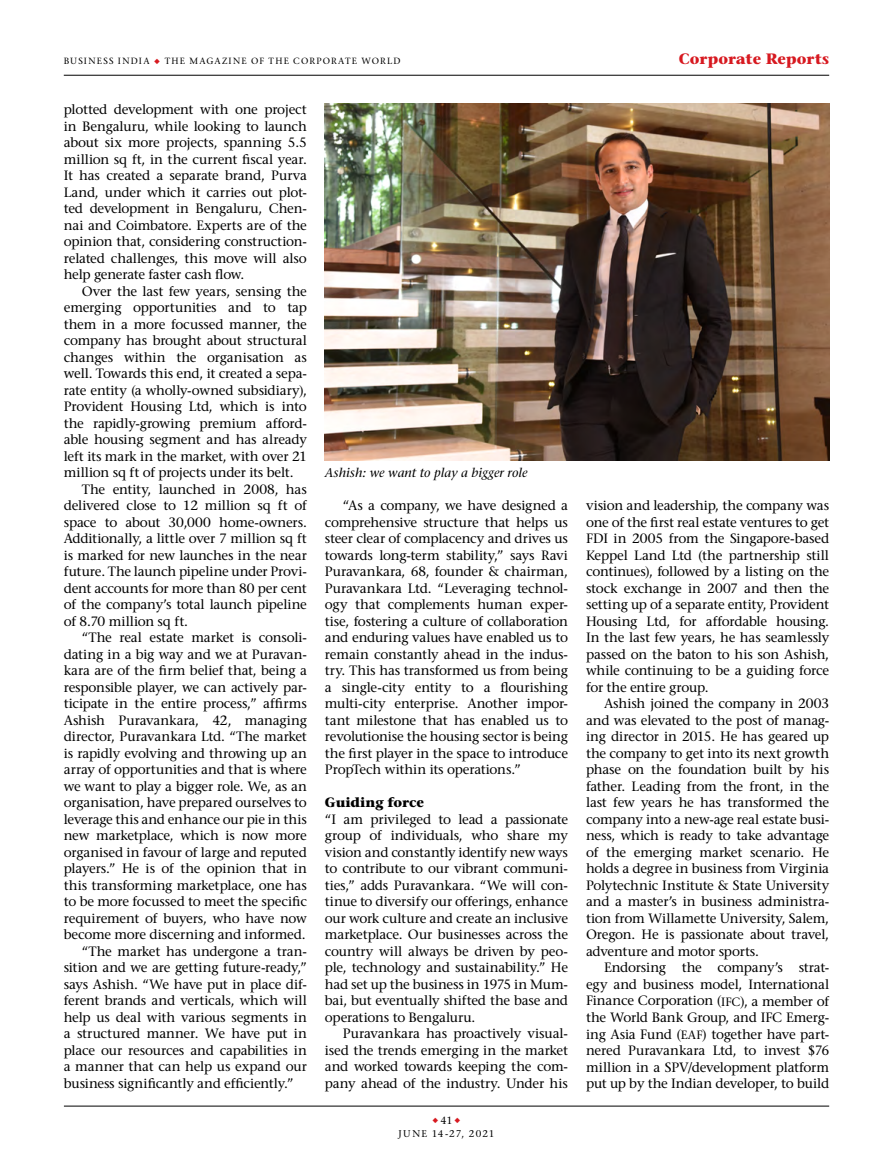
<style>
.page{position:relative;width:893px;height:1170px;background:#fff}
.page>*{position:absolute;margin:0;border:0;box-sizing:border-box;transform-origin:0 0}
.t1{font:700 15px "Stone Serif Std";letter-spacing:.005em;color:#d71920}
.t2{font:500 13.5px/16.5px "Stone Serif Std";letter-spacing:-.015em;color:#000;text-align:justify}
.t3{font:700 13.5px "Stone Serif Std";letter-spacing:-.015em;color:#000}
.t4{font:italic 500 12.75px "Stone Serif Std";color:#000}
.t5{font:500 10.5px "Stone Serif Std";color:#000}
.t6{font:500 9.75px "Stone Serif Std";letter-spacing:.125em;color:#000}
.t7{font:500 9px "Stone Serif Std";letter-spacing:.135em;color:#000}
.s1{color:#d71920}
.s2{font-size:12px}
</style>
<div class="page">
<hr style="left:64px;top:75px;width:765px;height:1px;background:#000">
<hr style="left:64px;top:1105px;width:765px;height:1px;background:#000">
<img style="left:325px;top:103px;width:504px;height:357px">
<p class="t7" style="left:64px;top:55px;width:338px">Business India <span class="s1">◆</span> the magazine of the corporate world</p>
<p class="t1" style="left:679px;top:49px;width:152px">Corporate Reports</p>
<p class="t2" style="left:64px;top:101px;width:245px">plotted development with one project in Bengaluru, while looking to launch about six more projects, spanning 5.5 million sq ft, in the current fiscal year.<br>It has created a separate brand, Purva Land, under which it carries out plot&shy;ted development in Bengaluru, Chen&shy;nai and Coimbatore. Experts are of the opinion that, considering construction&shy;related challenges, this move will also help generate faster cash flow.</p>
<p class="t2" style="left:82px;top:283px;width:227px">Over the last few years, sensing the</p>
<p class="t2" style="left:64px;top:299px;width:245px">emerging opportunities and to tap</p>
<p class="t2" style="left:64px;top:316px;width:245px">them in a more focussed manner, the</p>
<p class="t2" style="left:64px;top:332px;width:245px">company has brought about structural</p>
<p class="t2" style="left:64px;top:349px;width:245px">changes within the organisation as</p>
<p class="t2" style="left:64px;top:365px;width:245px">well. Towards this end, it created a sepa-</p>
<p class="t2" style="left:64px;top:382px;width:245px">rate entity (a wholly-owned subsidiary),</p>
<p class="t2" style="left:64px;top:398px;width:245px">Provident Housing Ltd, which is into</p>
<p class="t2" style="left:64px;top:415px;width:245px">the rapidly-growing premium afford-</p>
<p class="t2" style="left:64px;top:431px;width:245px">able housing segment and has already</p>
<p class="t2" style="left:64px;top:448px;width:245px">left its mark in the market, with over 21</p>
<p class="t2" style="left:64px;top:464px;width:231px">million sq ft of projects under its belt.</p>
<p class="t2" style="left:82px;top:481px;width:227px">The entity, launched in 2008, has</p>
<p class="t2" style="left:64px;top:497px;width:245px">delivered close to 12 million sq ft of</p>
<p class="t2" style="left:64px;top:514px;width:245px">space to about 30,000 home-owners.</p>
<p class="t2" style="left:64px;top:530px;width:245px">Additionally, a little over 7 million sq ft</p>
<p class="t2" style="left:64px;top:547px;width:245px">is marked for new launches in the near</p>
<p class="t2" style="left:64px;top:563px;width:245px">future. The launch pipeline under Provi-</p>
<p class="t2" style="left:64px;top:579px;width:245px">dent accounts for more than 80 per cent</p>
<p class="t2" style="left:64px;top:596px;width:245px">of the company’s total launch pipeline</p>
<p class="t2" style="left:64px;top:612px;width:126px">of 8.70 million sq ft.</p>
<p class="t2" style="left:82px;top:629px;width:227px">“The real estate market is consoli-</p>
<p class="t2" style="left:64px;top:645px;width:245px">dating in a big way and we at Puravan-</p>
<p class="t2" style="left:64px;top:662px;width:245px">kara are of the firm belief that, being a</p>
<p class="t2" style="left:64px;top:678px;width:245px">responsible player, we can actively par-</p>
<p class="t2" style="left:64px;top:695px;width:245px">ticipate in the entire process,” affirms</p>
<p class="t2" style="left:64px;top:711px;width:245px">Ashish Puravankara, 42, managing</p>
<p class="t2" style="left:64px;top:728px;width:245px">director, Puravankara Ltd. “The market</p>
<p class="t2" style="left:64px;top:744px;width:245px">is rapidly evolving and throwing up an</p>
<p class="t2" style="left:64px;top:761px;width:245px">array of opportunities and that is where</p>
<p class="t2" style="left:64px;top:777px;width:245px">we want to play a bigger role. We, as an</p>
<p class="t2" style="left:64px;top:794px;width:245px">organisation, have prepared ourselves to</p>
<p class="t2" style="left:64px;top:810px;width:245px">leverage this and enhance our pie in this</p>
<p class="t2" style="left:64px;top:827px;width:245px">new marketplace, which is now more</p>
<p class="t2" style="left:64px;top:843px;width:245px">organised in favour of large and reputed</p>
<p class="t2" style="left:64px;top:860px;width:245px">players.” He is of the opinion that in</p>
<p class="t2" style="left:64px;top:876px;width:245px">this transforming marketplace, one has</p>
<p class="t2" style="left:64px;top:893px;width:245px">to be more focussed to meet the specific</p>
<p class="t2" style="left:64px;top:909px;width:245px">requirement of buyers, who have now</p>
<p class="t2" style="left:64px;top:926px;width:243px">become more discerning and informed.</p>
<p class="t2" style="left:82px;top:942px;width:227px">“The market has undergone a tran-</p>
<p class="t2" style="left:64px;top:959px;width:245px">sition and we are getting future-ready,”</p>
<p class="t2" style="left:64px;top:975px;width:245px">says Ashish. “We have put in place dif-</p>
<p class="t2" style="left:64px;top:992px;width:245px">ferent brands and verticals, which will</p>
<p class="t2" style="left:64px;top:1008px;width:245px">help us deal with various segments in</p>
<p class="t2" style="left:64px;top:1025px;width:245px">a structured manner. We have put in</p>
<p class="t2" style="left:64px;top:1041px;width:245px">place our resources and capabilities in</p>
<p class="t2" style="left:64px;top:1058px;width:245px">a manner that can help us expand our</p>
<p class="t2" style="left:64px;top:1074px;width:231px">business significantly and efficiently.”</p>
<p class="t4" style="left:325px;top:465px;width:204px">Ashish: we want to play a bigger role</p>
<p class="t2" style="left:325px;top:497px;width:245px;text-indent:18px">“As a company, we have designed a comprehensive structure that helps us steer clear of complacency and drives us towards long-term stability,” says Ravi Puravankara, 68, founder &amp; chairman, Puravankara Ltd. “Leveraging technol&shy;ogy that complements human exper&shy;tise, fostering a culture of collaboration and enduring values have enabled us to remain constantly ahead in the indus&shy;try. This has transformed us from being a single-city entity to a flourishing multi-city enterprise. Another impor&shy;tant milestone that has enabled us to revolutionise the housing sector is being the first player in the space to introduce PropTech within its operations.”</p>
<p class="t3" style="left:325px;top:794px;width:101px">Guiding force</p>
<p class="t2" style="left:325px;top:810px;width:245px">“I am privileged to lead a passionate group of individuals, who share my vision and constantly identify new ways to contribute to our vibrant communi&shy;ties,” adds Puravankara. “We will con&shy;tinue to diversify our offerings, enhance our work culture and create an inclusive marketplace. Our businesses across the country will always be driven by peo&shy;ple, technology and sustainability.” He had set up the business in 1975 in Mum&shy;bai, but eventually shifted the base and operations to Bengaluru.</p>
<p class="t2" style="left:325px;top:1025px;width:245px;text-indent:18px">Puravankara has proactively visual&shy;ised the trends emerging in the market and worked towards keeping the com&shy;pany ahead of the industry. Under his</p>
<p class="t5" style="left:433px;top:1113px;width:29px"><span class="s1">◆</span>41<span class="s1">◆</span></p>
<p class="t6" style="left:399px;top:1127px;width:97px">june 14-27, 2021</p>
<p class="t2" style="left:586px;top:497px;width:245px">vision and leadership, the company was one of the first real estate ventures to get FDI in 2005 from the Singapore-based Keppel Land Ltd (the partnership still continues), followed by a listing on the stock exchange in 2007 and then the setting up of a separate entity, Provident Housing Ltd, for affordable housing.<br>In the last few years, he has seamlessly passed on the baton to his son Ashish, while continuing to be a guiding force for the entire group.</p>
<p class="t2" style="left:586px;top:695px;width:245px;text-indent:18px">Ashish joined the company in 2003 and was elevated to the post of manag&shy;ing director in 2015. He has geared up the company to get into its next growth phase on the foundation built by his father. Leading from the front, in the last few years he has transformed the company into a new-age real estate busi&shy;ness, which is ready to take advantage of the emerging market scenario. He holds a degree in business from Virginia Polytechnic Institute &amp; State University and a master’s in business administra&shy;tion from Willamette University, Salem, Oregon. He is passionate about travel, adventure and motor sports.</p>
<p class="t2" style="left:586px;top:959px;width:245px;text-indent:18px">Endorsing the company’s strat&shy;egy and business model, International Finance Corporation (<span class="s2">IFC</span>), a member of the World Bank Group, and IFC Emerg&shy;ing Asia Fund (<span class="s2">EAF</span>) together have part&shy;nered Puravankara Ltd, to invest $76 million in a SPV/development platform put up by the Indian developer, to build</p>
</div>
